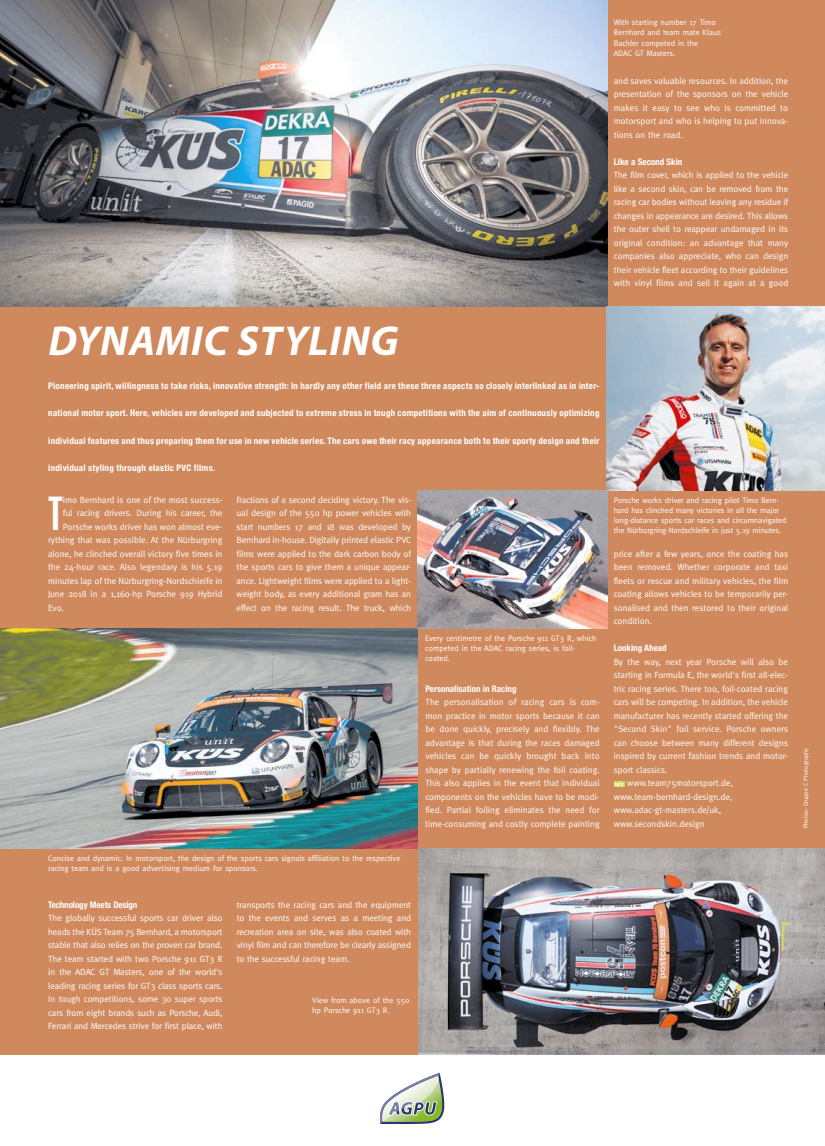
<style>
.page{position:relative;width:825px;height:1146px;background:#fff}
.page>*{position:absolute;margin:0;border:0;box-sizing:border-box;transform-origin:0 0}
.t1{font:900 extra-condensed 46.9px "Helvetica LT";color:#fff}
.t2{font:italic 700 42px "Myriad Pro";letter-spacing:.02em;color:#fff}
.t3{font:9px/13.5px "Meta";color:#fff;text-align:justify}
.t4{font:700 condensed 9px "Helvetica Neue";letter-spacing:.03em;color:#fff}
.t5{font:700 condensed 9px "Helvetica Neue";color:#fff}
.t6{font:700 condensed 9px "Helvetica Neue";letter-spacing:-.01em;color:#fff}
.t7{font:8px/10px "Meta";color:#fff}
.t8{font:6px "Meta";color:#fff}
</style>
<div class="page">
<div style="left:0;top:0;width:825px;height:1054px;background:#d0895d"></div>
<svg style="left:380px;top:1072px;width:65px;height:52px"></svg>
<img style="left:0;top:0;width:607px;height:306px">
<img style="left:0;top:628px;width:418px;height:220px">
<img style="left:418px;top:848px;width:407px;height:206px">
<img style="left:607px;top:306px;width:218px;height:185px">
<svg style="left:615px;top:781px;width:9px;height:5px"></svg>
<img style="left:418px;top:491px;width:189px;height:137px">
<p class="t7" style="left:614px;top:18px;width:109px">With starting number 17 Timo<br>Bernhard and team mate Klaus<br>Bachler competed in the<br>ADAC GT Masters.</p>
<p class="t3" style="left:614px;top:74px;width:176px">and saves valuable resources. In addition, the presentation of the sponsors on the vehicle makes it easy to see who is committed to motorsport and who is helping to put innova&shy;tions on the road.</p>
<p class="t5" style="left:614px;top:156px;width:70px">Like a Second Skin</p>
<p class="t3" style="left:614px;top:168px;width:176px">The film cover, which is applied to the vehicle like a second skin, can be removed from the racing car bodies without leaving any residue if changes in appearance are desired. This allows the outer shell to reappear undamaged in its original condition: an advantage that many companies also appreciate, who can design their vehicle fleet according to their guidelines with vinyl films and sell it again at a good</p>
<h2 class="t2" style="left:49px;top:314px;width:352px">DYNAMIC STYLING</h2>
<p class="t4" style="left:48px;top:381px;width:553px">Pioneering spirit, willingness to take risks, innovative strength: In hardly any other field are these three aspects so closely interlinked as in inter-</p>
<p class="t4" style="left:48px;top:408px;width:553px">national motor sport. Here, vehicles are developed and subjected to extreme stress in tough competitions with the aim of continuously optimizing</p>
<p class="t4" style="left:48px;top:435px;width:553px">individual features and thus preparing them for use in new vehicle series. The cars owe their racy appearance both to their sporty design and their</p>
<p class="t4" style="left:48px;top:462px;width:168px">individual styling through elastic PVC films.</p>
<h1 class="t1" style="left:48px;top:486px;width:16px">T</h1>
<p class="t3" style="left:63px;top:492px;width:161px">imo Bernhard is one of the most success-</p>
<p class="t3" style="left:63px;top:506px;width:161px">ful racing drivers. During his career, the</p>
<p class="t3" style="left:63px;top:519px;width:161px">Porsche works driver has won almost eve-</p>
<p class="t3" style="left:48px;top:533px;width:176px">rything that was possible. At the Nürburgring</p>
<p class="t3" style="left:48px;top:546px;width:176px">alone, he clinched overall victory five times in</p>
<p class="t3" style="left:48px;top:560px;width:176px">the 24-hour race. Also legendary is his 5.19</p>
<p class="t3" style="left:48px;top:573px;width:176px">minutes lap of the Nürburgring-Nordschleife in</p>
<p class="t3" style="left:48px;top:587px;width:176px">June 2018 in a 1,160-hp Porsche 919 Hybrid</p>
<p class="t3" style="left:48px;top:600px;width:17px">Evo.</p>
<p class="t3" style="left:237px;top:492px;width:176px">fractions of a second deciding victory. The vis&shy;ual design of the 550 hp power vehicles with start numbers 17 and 18 was developed by Bernhard in-house. Digitally printed elastic PVC films were applied to the dark carbon body of the sports cars to give them a unique appear&shy;ance. Lightweight films were applied to a light&shy;weight body, as every additional gram has an effect on the racing result. The truck, which</p>
<p class="t7" style="left:48px;top:852px;width:354px">Concise and dynamic: In motorsport, the design of the sports cars signals affiliation to the respective racing team and is a good advertising medium for sponsors.</p>
<p class="t6" style="left:48px;top:899px;width:91px">Technology Meets Design</p>
<p class="t3" style="left:48px;top:911px;width:176px">The globally successful sports car driver also heads the KÜS Team 75 Bernhard, a motorsport stable that also relies on the proven car brand.<br>The team started with two Porsche 911 GT3 R in the ADAC GT Masters, one of the world's leading racing series for GT3 class sports cars.<br>In tough competitions, some 30 super sports cars from eight brands such as Porsche, Audi, Ferrari and Mercedes strive for first place, with</p>
<p class="t3" style="left:237px;top:897px;width:176px">transports the racing cars and the equipment to the events and serves as a meeting and recreation area on site, was also coated with vinyl film and can therefore be clearly assigned to the successful racing team.</p>
<p class="t7" style="left:312px;top:995px;width:99px">View from above of the 550 hp Porsche 911 GT3 R.</p>
<p class="t7" style="left:425px;top:632px;width:173px">Every centimetre of the Porsche 911 GT3 R, which competed in the ADAC racing series, is foil&shy;coated.</p>
<p class="t5" style="left:425px;top:683px;width:93px">Personalisation in Racing</p>
<p class="t3" style="left:425px;top:695px;width:176px">The personalisation of racing cars is com&shy;mon practice in motor sports because it can be done quickly, precisely and flexibly. The advantage is that during the races damaged vehicles can be quickly brought back into shape by partially renewing the foil coating.<br>This also applies in the event that individual components on the vehicles have to be modi&shy;fied. Partial foiling eliminates the need for time-consuming and costly complete painting</p>
<p class="t7" style="left:614px;top:495px;width:174px">Porsche works driver and racing pilot Timo Bern&shy;hard has clinched many victories in all the major long-distance sports car races and circumnavigated the Nürburgring-Nordschleife in just 5.19 minutes.</p>
<p class="t3" style="left:614px;top:546px;width:176px">price after a few years, once the coating has been removed. Whether corporate and taxi fleets or rescue and military vehicles, the film coating allows vehicles to be temporarily per&shy;sonalised and then restored to their original condition.</p>
<p class="t5" style="left:614px;top:642px;width:55px">Looking Ahead</p>
<p class="t3" style="left:614px;top:654px;width:176px">By the way, next year Porsche will also be</p>
<p class="t3" style="left:614px;top:668px;width:176px">starting in Formula E, the world's first all-elec-</p>
<p class="t3" style="left:614px;top:681px;width:176px">tric racing series. There too, foil-coated racing</p>
<p class="t3" style="left:614px;top:695px;width:176px">cars will be competing. In addition, the vehicle</p>
<p class="t3" style="left:614px;top:708px;width:176px">manufacturer has recently started offering the</p>
<p class="t3" style="left:614px;top:722px;width:176px">"Second Skin" foil service. Porsche owners</p>
<p class="t3" style="left:614px;top:735px;width:176px">can choose between many different designs</p>
<p class="t3" style="left:614px;top:749px;width:176px">inspired by current fashion trends and motor-</p>
<p class="t3" style="left:614px;top:762px;width:55px">sport classics.</p>
<p class="t3" style="left:627px;top:776px;width:107px">www.team75motorsport.de,</p>
<p class="t3" style="left:614px;top:789px;width:120px">www.team-bernhard-design.de,</p>
<p class="t3" style="left:614px;top:803px;width:109px">www.adac-gt-masters.de/uk,</p>
<p class="t3" style="left:614px;top:816px;width:92px">www.secondskin.design</p>
<p class="t8" style="left:802px;top:828px;width:82px;rotate:-90deg">Photos: Gruppe C Photography</p>
</div>
